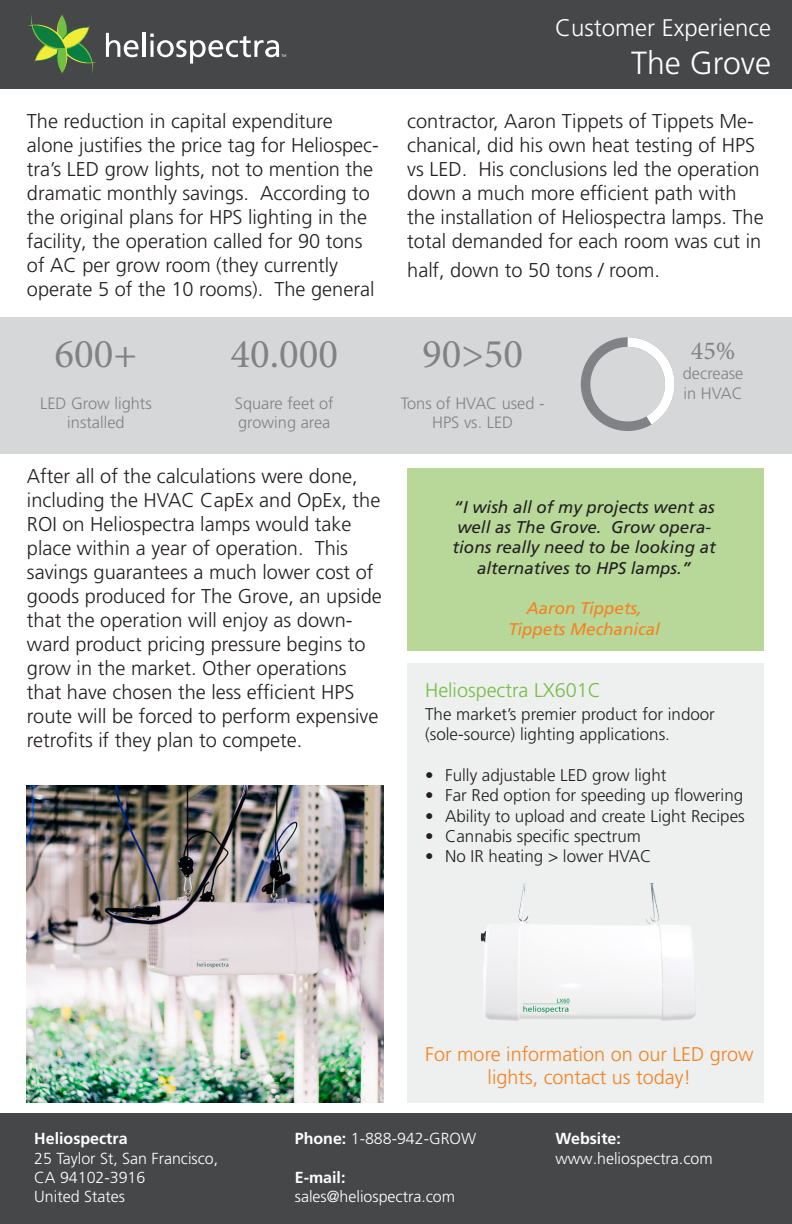
<style>
.page{position:relative;width:792px;height:1224px;background:#fff}
.page>*{position:absolute;margin:0;border:0;box-sizing:border-box;transform-origin:0 0}
.t1{font:41px "Minion Pro";color:#808285}
.t2{font:300 32px "Frutiger LT Pro";color:#fff}
.t3{font:26px "Minion Pro";color:#808285}
.t4{font:300 24px "Frutiger LT Pro";color:#fff}
.t5{font:300 20px/24px "Frutiger LT Pro";color:#231f20}
.t6{font:300 19.8px/23.8px "Frutiger LT Pro";color:#f58220;text-align:center}
.t7{font:300 19.8px "Frutiger LT Pro";color:#75bd43}
.t8{font:300 17px/20.4px "Frutiger LT Pro";color:#231f20}
.t9{font:italic 17px/20.4px "Frutiger LT Std";color:#231f20;text-align:center}
.t10{font:italic 17px/20.4px "Frutiger LT Std";color:#f58220;text-align:center}
.t11{font:300 16.4px/19.6px "Frutiger LT Pro";color:#808285;text-align:center}
.t12{font:300 16px/19.2px "Frutiger LT Pro";color:#fff}
.t13{font:700 16px "Frutiger LT Std";color:#fff}
.s1{font-family:"Frutiger LT Std";font-weight:700}
</style>
<div class="page">
<div style="left:0;top:0;width:792px;height:89px;background:#464749"></div>
<div style="left:0;top:1114px;width:792px;height:110px;background:#464749"></div>
<svg style="left:28px;top:14px;width:69px;height:59px"></svg>
<svg style="left:106px;top:33px;width:33px;height:24px"></svg>
<hr style="left:142px;top:33px;width:3px;height:24px;background:#fff">
<svg style="left:150px;top:34px;width:136px;height:30px"></svg>
<div style="left:407px;top:664px;width:357px;height:439px;background:#eeefef"></div>
<div style="left:0;top:317px;width:792px;height:137px;background:#d6d7d8"></div>
<div style="left:581px;top:337px;width:94px;height:94px;border:10px solid #808285;border-radius:50%"></div>
<svg style="left:618px;top:337px;width:57px;height:94px"></svg>
<div style="left:407px;top:468px;width:357px;height:183px;background:#b8d89a"></div>
<img style="left:480px;top:883px;width:216px;height:138px">
<img style="left:27px;top:785px;width:356px;height:318px">
<p class="t4" style="left:555px;top:14px;width:217px">Customer Experience</p>
<h2 class="t2" style="left:631px;top:45px;width:141px">The Grove</h2>
<p class="t5" style="left:27px;top:110px;width:353px">The reduction in capital expenditure alone justifies the price tag for Heliospec&shy;tra’s LED grow lights, not to mention the dramatic monthly savings. According to the original plans for HPS lighting in the facility, the operation called for 90 tons of AC per grow room (they currently operate 5 of the 10 rooms). The general</p>
<p class="t5" style="left:407px;top:110px;width:358px">contractor, Aaron Tippets of Tippets Me&shy;chanical, did his own heat testing of HPS vs LED. His conclusions led the operation down a much more efficient path with the installation of Heliospectra lamps. The total demanded for each room was cut in</p>
<p class="t5" style="left:407px;top:258px;width:254px">half, down to 50 tons / room.</p>
<p class="t1" style="left:55px;top:326px;width:84px">600+</p>
<p class="t1" style="left:231px;top:326px;width:109px">40.000</p>
<p class="t1" style="left:422px;top:326px;width:103px">90&gt;50</p>
<p class="t3" style="left:691px;top:334px;width:46px">45%</p>
<p class="t11" style="left:683px;top:364px;width:62px;text-align:left">decrease in HVAC</p>
<p class="t11" style="left:40px;top:393px;width:113px">LED Grow lights installed</p>
<p class="t11" style="left:235px;top:393px;width:100px;text-align:left">Square feet of growing area</p>
<p class="t11" style="left:401px;top:393px;width:145px">Tons of HVAC used -<br>HPS vs. LED</p>
<p class="t5" style="left:27px;top:464px;width:356px">After all of the calculations were done, including the HVAC CapEx and OpEx, the ROI on Heliospectra lamps would take place within a year of operation. This savings guarantees a much lower cost of goods produced for The Grove, an upside that the operation will enjoy as down&shy;ward product pricing pressure begins to grow in the market. Other operations that have chosen the less efficient HPS route will be forced to perform expensive retrofits if they plan to compete.</p>
<p class="t9" style="left:453px;top:497px;width:265px">“I wish all of my projects went as well as The Grove. Grow opera&shy;tions really need to be looking at alternatives to HPS lamps.”</p>
<p class="t10" style="left:509px;top:598px;width:153px">Aaron Tippets,<br>Tippets Mechanical</p>
<p class="t7" style="left:425px;top:678px;width:178px">Heliospectra LX601C</p>
<p class="t8" style="left:425px;top:704px;width:291px">The market’s premier product for indoor (sole-source) lighting applications.</p>
<p class="t8" style="left:425px;top:765px;width:243px">• Fully adjustable LED grow light</p>
<p class="t8" style="left:425px;top:785px;width:320px">• Far Red option for speeding up flowering</p>
<p class="t8" style="left:425px;top:806px;width:321px">• Ability to upload and create Light Recipes</p>
<p class="t8" style="left:425px;top:826px;width:217px">• Cannabis specific spectrum</p>
<p class="t8" style="left:425px;top:846px;width:228px">• No IR heating &gt; lower HVAC</p>
<p class="t6" style="left:425px;top:1042px;width:330px">For more information on our LED grow lights, contact us today!</p>
<p class="t13" style="left:34px;top:1130px;width:95px">Heliospectra</p>
<p class="t12" style="left:34px;top:1149px;width:186px">25 Taylor St, San Francisco,<br>CA 94102-3916<br>United States</p>
<p class="t12" style="left:295px;top:1129px;width:183px"><span class="s1">Phone:</span> 1-888-942-GROW</p>
<p class="t13" style="left:295px;top:1168px;width:52px">E-mail:</p>
<p class="t12" style="left:295px;top:1187px;width:162px">sales@heliospectra.com</p>
<p class="t13" style="left:555px;top:1130px;width:67px">Website:</p>
<p class="t12" style="left:555px;top:1149px;width:159px">www.heliospectra.com</p>
</div>
